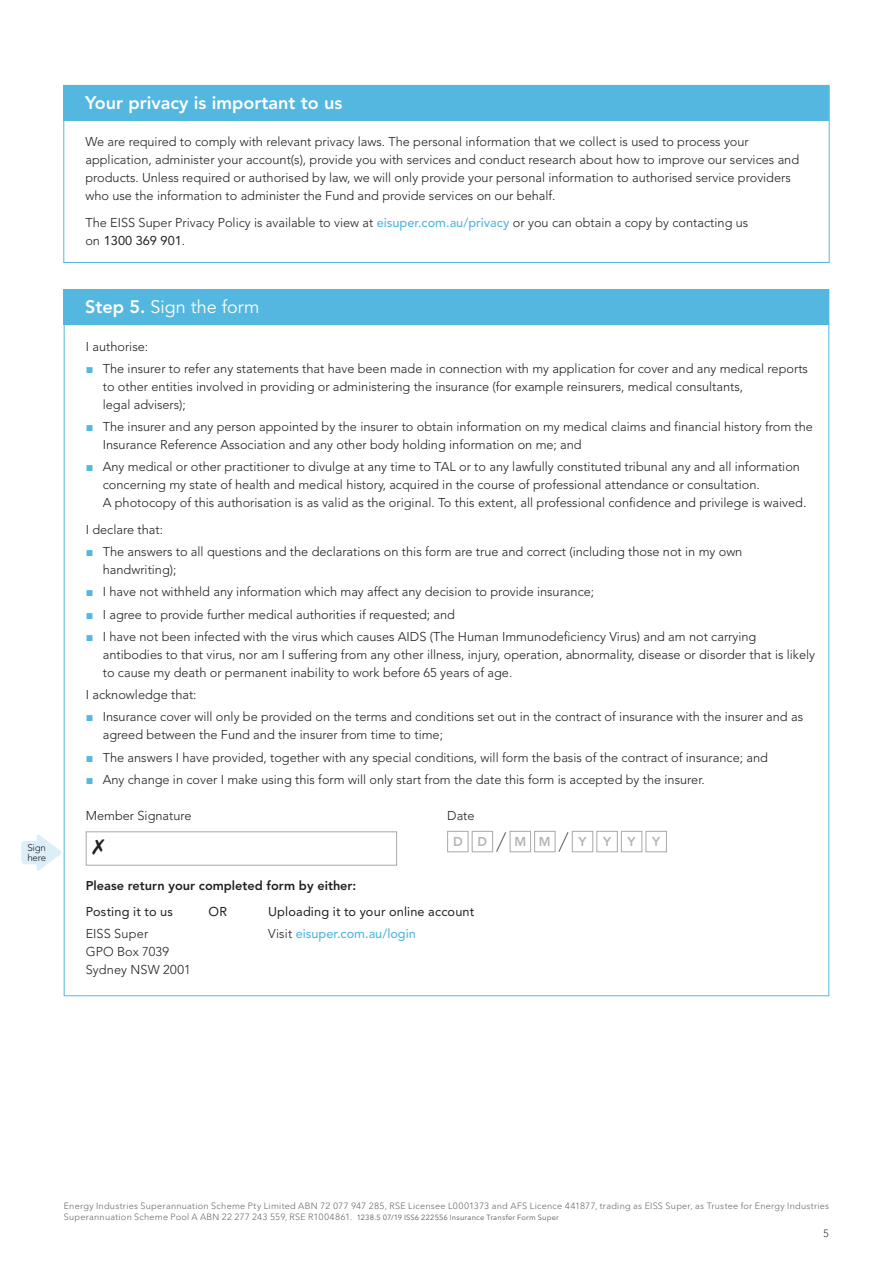
<style>
.page{position:relative;width:893px;height:1263px;background:#fff}
.page>*{position:absolute;margin:0;border:0;box-sizing:border-box;transform-origin:0 0}
.BODY_COPY{font:italic 300 25.5px "Avenir LT Std";color:#231f20;scale:.5 1}
.HEADER_-_BODY_COPY{font:800 18px "Avenir LT Std";color:#fff}
.HEADER_-_BODY_COPY-2{font:18px "Avenir LT Std";color:#fff}
.BODY_COPY-2{font:300 12.75px/18px "Avenir LT Std";color:#231f20}
.BODY_COPY-3{font:12.75px "Avenir LT Std";letter-spacing:.015em;color:#231f20}
.BODY_COPY-4{font:800 12.75px "Avenir LT Std";color:#231f20}
.BODY_COPY-5{font:500 12.75px "Avenir LT Std";color:#54b7df}
.BODY_COPY-6{font:800 12.75px "Avenir LT Std";color:#b5b4b5}
.t1{font:300 10.5px "Avenir Next LT Pro";color:#231f20}
.t2{font:300 9.75px "Avenir LT Std";letter-spacing:-.02em;color:#231f20}
.t3{font:300 9px/11.2px "Avenir Next LT Pro";letter-spacing:.025em;color:#555859}
.s1{font-weight:500;color:#54b7df}
.s2{font-weight:400}
.s3{font-weight:800}
.s4{font-family:"Arial";font-weight:400;color:#54b8e0}
.s5{font-weight:300;color:#231f20}
.s6{font-weight:400;font-size:7.5px}
</style>
<div class="page">
<div style="left:64px;top:85px;width:765px;height:36px;background:#54b7df"></div>
<div style="left:86px;top:831px;width:311px;height:34px;border:1px solid #a8a9ad"></div>
<div style="left:447px;top:831px;width:21px;height:21px;border:1px solid #a8a9ad"></div>
<div style="left:472px;top:831px;width:21px;height:21px;border:1px solid #a8a9ad"></div>
<div style="left:510px;top:831px;width:21px;height:21px;border:1px solid #a8a9ad"></div>
<div style="left:534px;top:831px;width:21px;height:21px;border:1px solid #a8a9ad"></div>
<div style="left:572px;top:831px;width:21px;height:21px;border:1px solid #a8a9ad"></div>
<div style="left:596px;top:831px;width:22px;height:21px;border:1px solid #a8a9ad"></div>
<div style="left:621px;top:831px;width:21px;height:21px;border:1px solid #a8a9ad"></div>
<div style="left:646px;top:831px;width:21px;height:21px;border:1px solid #a8a9ad"></div>
<div style="left:64px;top:290px;width:765px;height:35px;background:#54b7df"></div>
<div style="left:21px;top:841px;width:26px;height:23px;background:#dceef7;border-radius:4px"></div>
<svg style="left:37px;top:834px;width:25px;height:37px"></svg>
<p class="t2" style="left:27px;top:842px;width:20px">Sign</p>
<p class="t2" style="left:27px;top:851px;width:20px">here</p>
<p class="HEADER_-_BODY_COPY" style="left:85px;top:92px;width:259px">Your privacy is important to us</p>
<p class="BODY_COPY-2" style="left:85px;top:133px;width:715px">We are required to comply with relevant privacy laws. The personal information that we collect is used to process your application, administer your account(s), provide you with services and conduct research about how to improve our services and products. Unless required or authorised by law, we will only provide your personal information to authorised service providers who use the information to administer the Fund and provide services on our behalf.</p>
<p class="BODY_COPY-2" style="left:85px;top:214px;width:664px">The EISS Super Privacy Policy is available to view at <span class="s1">eisuper.com.au/privacy</span> or you can obtain a copy by contacting us on <span class="s2">1300 369 901</span>.</p>
<p class="HEADER_-_BODY_COPY-2" style="left:85px;top:296px;width:176px"><span class="s3">Step 5.</span> Sign the form</p>
<p class="BODY_COPY-2" style="left:86px;top:337px;width:64px">I authorise:</p>
<p class="BODY_COPY-2" style="left:103px;top:359px;width:707px;text-indent:-17px"><span class="s4">■</span> The insurer to refer any statements that have been made in connection with my application for cover and any medical reports to other entities involved in providing or administering the insurance (for example reinsurers, medical consultants,<br>legal advisers);</p>
<p class="BODY_COPY-2" style="left:103px;top:418px;width:712px;text-indent:-17px"><span class="s4">■</span> The insurer and any person appointed by the insurer to obtain information on my medical claims and financial history from the<br>Insurance Reference Association and any other body holding information on me; and</p>
<p class="BODY_COPY-2" style="left:103px;top:458px;width:705px;text-indent:-17px"><span class="s4">■</span> Any medical or other practitioner to divulge at any time to TAL or to any lawfully constituted tribunal any and all information concerning my state of health and medical history, acquired in the course of professional attendance or consultation.<br>A photocopy of this authorisation is as valid as the original. To this extent, all professional confidence and privilege is waived.</p>
<p class="BODY_COPY-2" style="left:86px;top:520px;width:79px">I declare that:</p>
<p class="BODY_COPY-2" style="left:103px;top:543px;width:641px;text-indent:-17px"><span class="s4">■</span> The answers to all questions and the declarations on this form are true and correct (including those not in my own handwriting);</p>
<p class="BODY_COPY-2" style="left:86px;top:583px;width:510px"><span class="s4">■</span> I have not withheld any information which may affect any decision to provide insurance;</p>
<p class="BODY_COPY-2" style="left:86px;top:605px;width:371px"><span class="s4">■</span> I agree to provide further medical authorities if requested; and</p>
<p class="BODY_COPY-2" style="left:103px;top:627px;width:714px;text-indent:-17px"><span class="s4">■</span> I have not been infected with the virus which causes AIDS (The Human Immunodeficiency Virus) and am not carrying antibodies to that virus, nor am I suffering from any other illness, injury, operation, abnormality, disease or disorder that is likely to cause my death or permanent inability to work before 65 years of age.</p>
<p class="BODY_COPY-2" style="left:86px;top:686px;width:112px">I acknowledge that:</p>
<p class="BODY_COPY-2" style="left:103px;top:708px;width:702px;text-indent:-17px"><span class="s4">■</span> Insurance cover will only be provided on the terms and conditions set out in the contract of insurance with the insurer and as agreed between the Fund and the insurer from time to time;</p>
<p class="BODY_COPY-2" style="left:86px;top:748px;width:684px"><span class="s4">■</span> The answers I have provided, together with any special conditions, will form the basis of the contract of insurance; and</p>
<p class="BODY_COPY-2" style="left:86px;top:770px;width:620px"><span class="s4">■</span> Any change in cover I make using this form will only start from the date this form is accepted by the insurer.</p>
<p class="BODY_COPY-2" style="left:86px;top:806px;width:107px">Member Signature</p>
<p class="BODY_COPY-2" style="left:447px;top:806px;width:29px">Date</p>
<p class="BODY_COPY-6" style="left:453px;top:834px;width:11px">D</p>
<p class="BODY_COPY-6" style="left:478px;top:834px;width:11px">D</p>
<p class="BODY_COPY" style="left:496px;top:827px;width:27px">/</p>
<p class="BODY_COPY-6" style="left:514px;top:834px;width:13px">M</p>
<p class="BODY_COPY-6" style="left:539px;top:834px;width:13px">M</p>
<p class="BODY_COPY" style="left:559px;top:827px;width:27px">/</p>
<p class="BODY_COPY-6" style="left:578px;top:834px;width:10px">Y</p>
<p class="BODY_COPY-6" style="left:603px;top:834px;width:10px">Y</p>
<p class="BODY_COPY-6" style="left:628px;top:834px;width:10px">Y</p>
<p class="BODY_COPY-6" style="left:652px;top:834px;width:10px">Y</p>
<p class="BODY_COPY-4" style="left:86px;top:878px;width:272px">Please return your completed form by either:</p>
<p class="BODY_COPY-3" style="left:86px;top:904px;width:89px">Posting it to us</p>
<p class="BODY_COPY-2" style="left:86px;top:924px;width:64px">EISS Super</p>
<p class="BODY_COPY-2" style="left:86px;top:942px;width:85px">GPO Box 7039</p>
<p class="BODY_COPY-2" style="left:86px;top:960px;width:106px">Sydney NSW 2001</p>
<p class="BODY_COPY-3" style="left:209px;top:904px;width:20px">OR</p>
<p class="BODY_COPY-3" style="left:268px;top:904px;width:208px">Uploading it to your online account</p>
<p class="BODY_COPY-5" style="left:268px;top:926px;width:149px"><span class="s5">Visit</span> eisuper.com.au/login</p>
<p class="t3" style="left:64px;top:1200px;width:767px">Energy Industries Superannuation Scheme Pty Limited ABN 72 077 947 285, RSE Licensee L0001373 and AFS Licence 441877, trading as EISS Super, as Trustee for Energy Industries<br>Superannuation Scheme Pool A ABN 22 277 243 559, RSE R1004861. <span class="s6">1238.5 07/19 ISS6 222556 Insurance Transfer Form Super</span></p>
<p class="t1" style="left:823px;top:1227px;width:8px">5</p>
</div>
